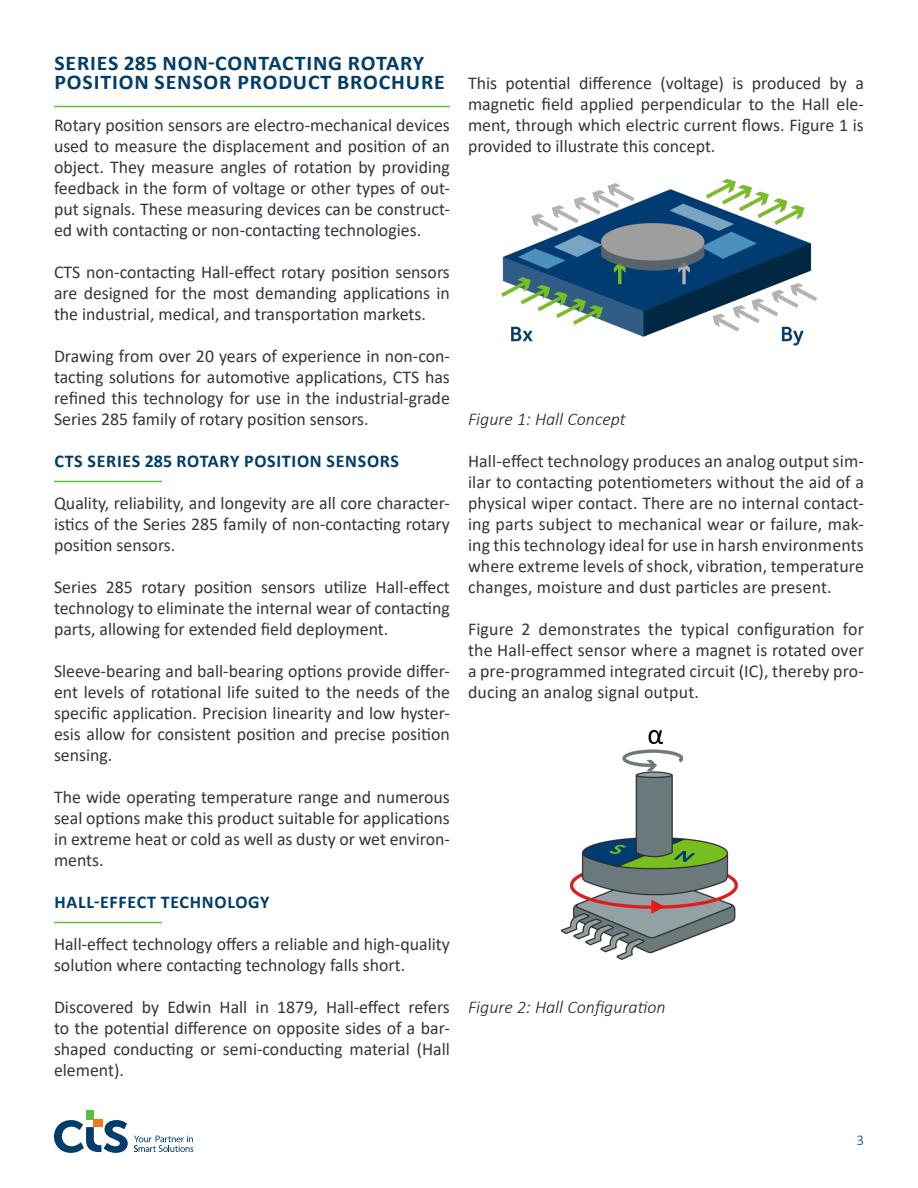
<style>
.page{position:relative;width:918px;height:1188px;background:#fff}
.page>*{position:absolute;margin:0;border:0;box-sizing:border-box;transform-origin:0 0}
.t1{font:700 21px/19.5px "Calibri";letter-spacing:.04em;color:#003d6a;scale:1.04 1}
.t2{font:18px/21px "Calibri";color:#323640;text-align:justify}
.t3{font:700 18px "Calibri";letter-spacing:.04em;color:#003d6a}
.t4{font:italic 300 18px "Calibri";color:#231f20}
.t5{font:300 15px "Calibri";color:#003d6a}
</style>
<div class="page">
<div style="left:86px;top:1110px;width:8px;height:9px;background:#60bb46"></div>
<div style="left:94px;top:1119px;width:9px;height:8px;background:#f47721"></div>
<svg style="left:54px;top:1120px;width:74px;height:33px"></svg>
<svg style="left:134px;top:1136px;width:59px;height:16px"></svg>
<hr style="left:54px;top:106px;width:396px;height:1px;background:#60bb46">
<hr style="left:54px;top:481px;width:108px;height:1px;background:#60bb46">
<hr style="left:54px;top:922px;width:108px;height:1px;background:#60bb46">
<img style="left:501px;top:179px;width:315px;height:167px">
<img style="left:561px;top:730px;width:176px;height:229px">
<p class="t1" style="left:54px;top:53px;width:377px">SERIES 285 NON-CONTACTING ROTARY<br>POSITION SENSOR PRODUCT BROCHURE</p>
<p class="t2" style="left:54px;top:114px;width:397px">Rotary position sensors are electro-mechanical devices used to measure the displacement and position of an object. They measure angles of rotation by providing feedback in the form of voltage or other types of out&shy;put signals. These measuring devices can be construct&shy;ed with contacting or non-contacting technologies.</p>
<p class="t2" style="left:54px;top:261px;width:397px">CTS non-contacting Hall-effect rotary position sensors are designed for the most demanding applications in the industrial, medical, and transportation markets.</p>
<p class="t2" style="left:54px;top:345px;width:397px">Drawing from over 20 years of experience in non-con&shy;tacting solutions for automotive applications, CTS has refined this technology for use in the industrial-grade Series 285 family of rotary position sensors.</p>
<p class="t3" style="left:54px;top:449px;width:346px">CTS SERIES 285 ROTARY POSITION SENSORS</p>
<p class="t2" style="left:54px;top:492px;width:397px">Quality, reliability, and longevity are all core character&shy;istics of the Series 285 family of non-contacting rotary position sensors.</p>
<p class="t2" style="left:54px;top:576px;width:397px">Series 285 rotary position sensors utilize Hall-effect technology to eliminate the internal wear of contacting parts, allowing for extended field deployment.</p>
<p class="t2" style="left:54px;top:660px;width:397px">Sleeve-bearing and ball-bearing options provide differ&shy;ent levels of rotational life suited to the needs of the specific application. Precision linearity and low hyster&shy;esis allow for consistent position and precise position sensing.</p>
<p class="t2" style="left:54px;top:786px;width:397px">The wide operating temperature range and numerous seal options make this product suitable for applications in extreme heat or cold as well as dusty or wet environ&shy;ments.</p>
<p class="t3" style="left:54px;top:890px;width:217px">HALL-EFFECT TECHNOLOGY</p>
<p class="t2" style="left:54px;top:933px;width:397px">Hall-effect technology offers a reliable and high-quality solution where contacting technology falls short.</p>
<p class="t2" style="left:54px;top:996px;width:397px">Discovered by Edwin Hall in 1879, Hall-effect refers to the potential difference on opposite sides of a bar&shy;shaped conducting or semi-conducting material (Hall element).</p>
<p class="t2" style="left:468px;top:72px;width:397px">This potential difference (voltage) is produced by a magnetic field applied perpendicular to the Hall ele&shy;ment, through which electric current flows. Figure 1 is provided to illustrate this concept.</p>
<p class="t4" style="left:468px;top:407px;width:159px">Figure 1: Hall Concept</p>
<p class="t2" style="left:468px;top:450px;width:397px">Hall-effect technology produces an analog output sim&shy;ilar to contacting potentiometers without the aid of a physical wiper contact. There are no internal contact&shy;ing parts subject to mechanical wear or failure, mak&shy;ing this technology ideal for use in harsh environments where extreme levels of shock, vibration, temperature changes, moisture and dust particles are present.</p>
<p class="t2" style="left:468px;top:618px;width:397px">Figure 2 demonstrates the typical configuration for the Hall-effect sensor where a magnet is rotated over a pre-programmed integrated circuit (IC), thereby pro&shy;ducing an analog signal output.</p>
<p class="t4" style="left:468px;top:995px;width:199px">Figure 2: Hall Configuration</p>
<p class="t5" style="left:856px;top:1131px;width:9px">3</p>
</div>
